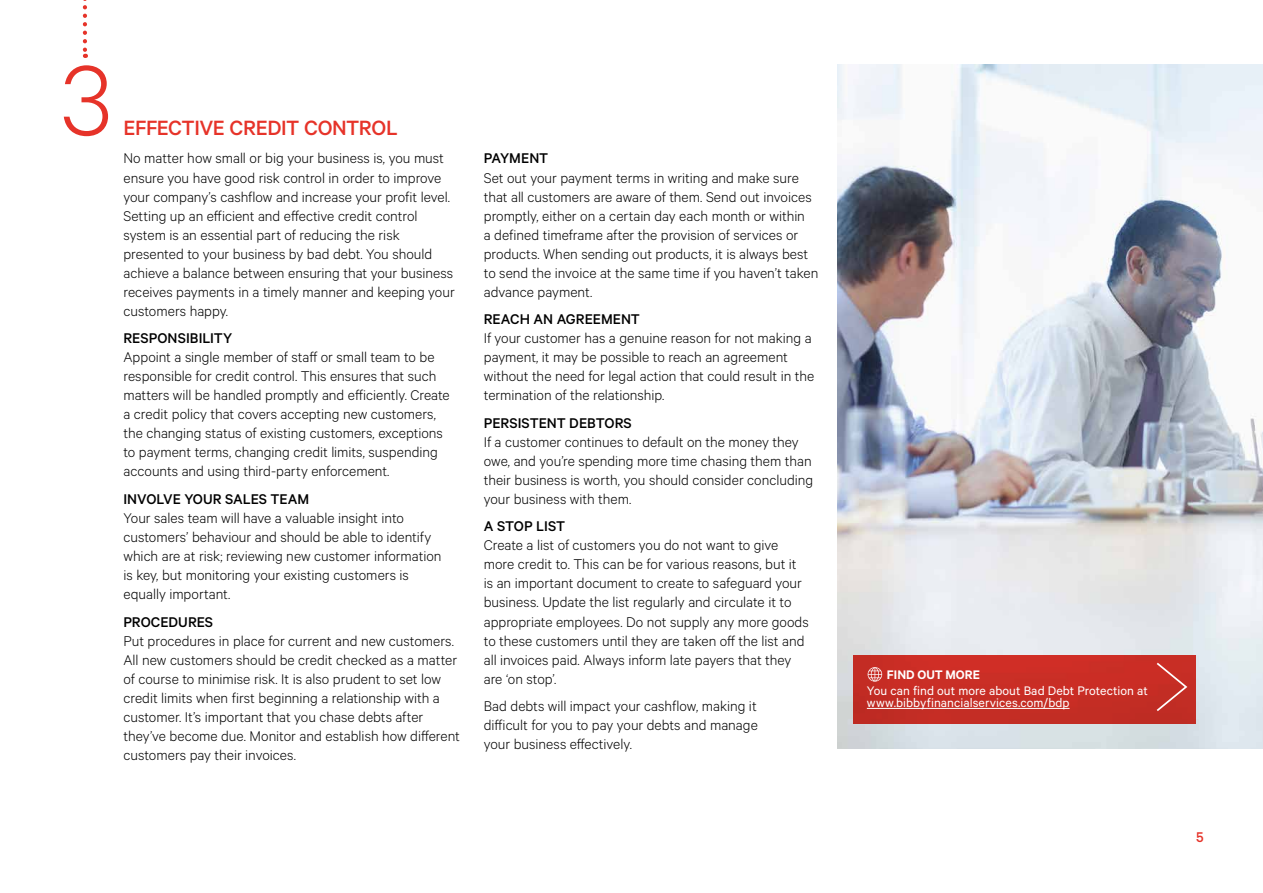
<style>
.page{position:relative;width:1263px;height:893px;background:#fff}
.page>*{position:absolute;margin:0;border:0;box-sizing:border-box;transform-origin:0 0}
.t1{font:300 112.05px "Calibre";color:#e63329}
.t2{font:500 23.25px "Calibre";letter-spacing:-.02em;color:#e63329}
.t3{font:300 15.9px/19px "Calibre";color:#000}
.t4{font:500 15.9px "Calibre";color:#000}
.t5{font:500 15.9px "Calibre";color:#e63329}
.t6{font:13.95px/12.8px "Calibre";letter-spacing:.005em;color:#fff}
.t7{font:600 13.95px "Calibre";color:#fff}
</style>
<div class="page">
<svg style="left:83px;top:0;width:4px;height:58px"></svg>
<img style="left:838px;top:64px;width:425px;height:684px">
<div style="left:853px;top:655px;width:343px;height:68px;background:#c82d25"></div>
<hr style="left:867px;top:708px;width:202px;height:1px;background:#fff">
<svg style="left:868px;top:667px;width:14px;height:15px"></svg>
<svg style="left:1157px;top:663px;width:30px;height:48px"></svg>
<h1 class="t1" style="left:61px;top:35px;width:53px">3</h1>
<h2 class="t2" style="left:123px;top:115px;width:276px">EFFECTIVE CREDIT CONTROL</h2>
<p class="t3" style="left:123px;top:148px;width:333px">No matter how small or big your business is, you must ensure you have good risk control in order to improve your company’s cashflow and increase your profit level.<br>Setting up an efficient and effective credit control system is an essential part of reducing the risk presented to your business by bad debt. You should achieve a balance between ensuring that your business receives payments in a timely manner and keeping your customers happy.</p>
<p class="t4" style="left:123px;top:329px;width:110px">RESPONSIBILITY</p>
<p class="t3" style="left:123px;top:347px;width:328px">Appoint a single member of staff or small team to be responsible for credit control. This ensures that such matters will be handled promptly and efficiently. Create a credit policy that covers accepting new customers, the changing status of existing customers, exceptions to payment terms, changing credit limits, suspending accounts and using third-party enforcement.</p>
<p class="t4" style="left:123px;top:490px;width:187px">INVOLVE YOUR SALES TEAM</p>
<p class="t3" style="left:123px;top:508px;width:320px">Your sales team will have a valuable insight into customers’ behaviour and should be able to identify which are at risk; reviewing new customer information is key, but monitoring your existing customers is equally important.</p>
<p class="t4" style="left:123px;top:612px;width:91px">PROCEDURES</p>
<p class="t3" style="left:123px;top:630px;width:338px">Put procedures in place for current and new customers.<br>All new customers should be credit checked as a matter of course to minimise risk. It is also prudent to set low credit limits when first beginning a relationship with a customer. It’s important that you chase debts after they’ve become due. Monitor and establish how different customers pay their invoices.</p>
<p class="t4" style="left:484px;top:149px;width:66px">PAYMENT</p>
<p class="t3" style="left:484px;top:167px;width:336px">Set out your payment terms in writing and make sure that all customers are aware of them. Send out invoices promptly, either on a certain day each month or within<br>a defined timeframe after the provision of services or products. When sending out products, it is always best to send the invoice at the same time if you haven’t taken advance payment.</p>
<p class="t4" style="left:484px;top:310px;width:158px">REACH AN AGREEMENT</p>
<p class="t3" style="left:484px;top:328px;width:332px">If your customer has a genuine reason for not making a payment, it may be possible to reach an agreement without the need for legal action that could result in the termination of the relationship.</p>
<p class="t4" style="left:484px;top:413px;width:149px">PERSISTENT DEBTORS</p>
<p class="t3" style="left:484px;top:432px;width:331px">If a customer continues to default on the money they owe, and you’re spending more time chasing them than their business is worth, you should consider concluding your business with them.</p>
<p class="t4" style="left:484px;top:517px;width:83px">A STOP LIST</p>
<p class="t3" style="left:484px;top:535px;width:326px">Create a list of customers you do not want to give more credit to. This can be for various reasons, but it is an important document to create to safeguard your business. Update the list regularly and circulate it to appropriate employees. Do not supply any more goods to these customers until they are taken off the list and all invoices paid. Always inform late payers that they are ‘on stop’.</p>
<p class="t3" style="left:484px;top:696px;width:275px;text-align:justify">Bad debts will impact your cashflow, making it difficult for you to pay your debts and manage your business effectively.</p>
<p class="t7" style="left:887px;top:666px;width:94px">FIND OUT MORE</p>
<p class="t6" style="left:867px;top:683px;width:282px">You can find out more about Bad Debt Protection at www.bibbyfinancialservices.com/bdp</p>
<p class="t5" style="left:1196px;top:828px;width:9px">5</p>
</div>
